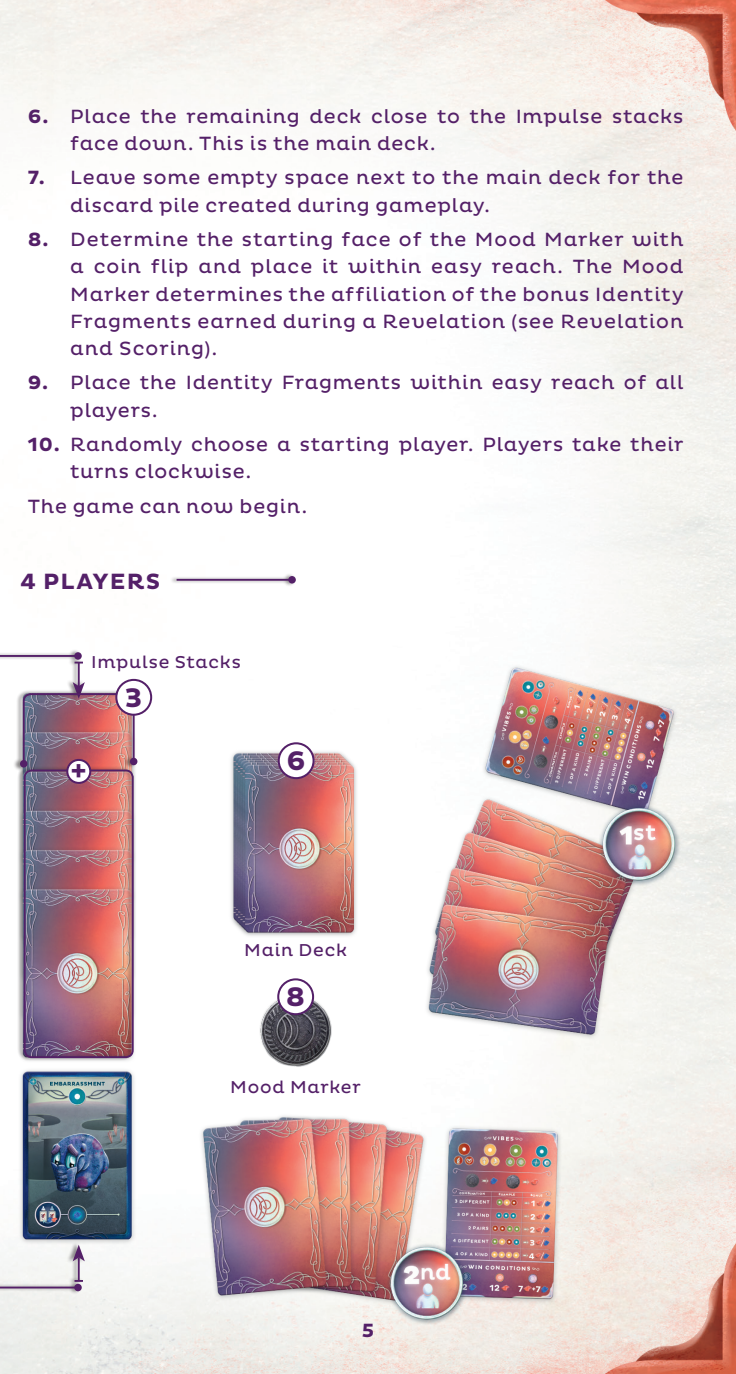
<style>
.page{position:relative;width:736px;height:1374px;background:#fff}
.page>*{position:absolute;margin:0;border:0;box-sizing:border-box;transform-origin:0 0}
.base{font:700 27.25px "Pluto";color:#542068}
.t1{font:700 22.5px "Pluto";letter-spacing:.06em;color:#542068}
.base-2{font:19.5px/27.2px "Pluto";letter-spacing:.04em;color:#542068}
.t2{font:700 19.5px "Pluto";color:#542068}
.base-3{font:17.5px "Pluto";letter-spacing:.045em;color:#542068}
.s1{font-weight:700}
</style>
<div class="page">
<img style="left:0;top:0;width:736px;height:642px">
<img style="left:0;top:642px;width:736px;height:732px">
<div style="left:66px;top:658px;width:19px;height:43px;background:#231f20;opacity:.5"></div>
<hr style="left:78px;top:662px;width:2px;height:24px;background:#542068">
<div style="left:66px;top:1241px;width:19px;height:43px;background:#231f20;opacity:.5"></div>
<hr style="left:78px;top:1257px;width:2px;height:23px;background:#542068">
<svg style="left:73px;top:1244px;width:12px;height:17px"></svg>
<div style="left:0;top:649px;width:81px;height:14px;background:#231f20;opacity:.5"></div>
<hr style="left:0;top:655px;width:78px;height:2px;background:#542068">
<div style="left:74px;top:652px;width:8px;height:7px;background:#542068;border-radius:50%"></div>
<div style="left:170px;top:572px;width:126px;height:15px;background:#231f20;opacity:.5"></div>
<hr style="left:177px;top:579px;width:115px;height:2px;background:#542068">
<div style="left:288px;top:576px;width:8px;height:7px;background:#542068;border-radius:50%"></div>
<div style="left:0;top:1280px;width:81px;height:14px;background:#231f20;opacity:.5"></div>
<hr style="left:0;top:1286px;width:78px;height:2px;background:#542068">
<div style="left:74px;top:1283px;width:8px;height:8px;background:#542068;border-radius:50%"></div>
<div style="left:279px;top:743px;width:34px;height:35px;background:#fff;border-radius:50%"></div>
<div style="left:278px;top:742px;width:36px;height:37px;border:2px solid #542068;border-radius:50%"></div>
<div style="left:278px;top:979px;width:35px;height:35px;background:#fff;border-radius:50%"></div>
<div style="left:277px;top:978px;width:37px;height:37px;border:2px solid #542068;border-radius:50%"></div>
<div style="left:17px;top:766px;width:116px;height:295px;background:#231f20;opacity:.5"></div>
<div style="left:24px;top:769px;width:110px;height:289px;border:2px solid #542068;border-radius:7px"></div>
<div style="left:13px;top:690px;width:124px;height:81px;background:#231f20;opacity:.5"></div>
<img style="left:22px;top:682px;width:114px;height:83px">
<div style="left:130px;top:757px;width:7px;height:8px;background:#542068;border-radius:50%"></div>
<div style="left:20px;top:760px;width:8px;height:7px;background:#542068;border-radius:50%"></div>
<div style="left:67px;top:760px;width:23px;height:23px;background:#fff;border-radius:50%"></div>
<div style="left:66px;top:759px;width:25px;height:25px;border:2px solid #542068;border-radius:50%"></div>
<div style="left:116px;top:680px;width:35px;height:34px;background:#fff;border-radius:50%"></div>
<div style="left:115px;top:679px;width:37px;height:36px;border:2px solid #542068;border-radius:50%"></div>
<img style="left:594px;top:799px;width:89px;height:89px">
<img style="left:382px;top:1238px;width:89px;height:89px">
<p class="base-2" style="left:70px;top:103px;width:614px;text-indent:-43px"><span class="s1">6.</span> Place the remaining deck close to the Impulse stacks face down. This is the main deck.</p>
<p class="base-2" style="left:70px;top:164px;width:614px;text-indent:-43px"><span class="s1">7.</span> Leave some empty space next to the main deck for the discard pile created during gameplay.</p>
<p class="base-2" style="left:70px;top:226px;width:615px;text-align:justify;text-indent:-43px"><span class="s1">8.</span> Determine the starting face of the Mood Marker with a coin flip and place it within easy reach. The Mood Marker determines the affiliation of the bonus Identity Fragments earned during a Revelation (see Revelation and Scoring).</p>
<p class="base-2" style="left:70px;top:369px;width:614px;text-indent:-43px"><span class="s1">9.</span> Place the Identity Fragments within easy reach of all players.</p>
<p class="base-2" style="left:70px;top:431px;width:615px;text-indent:-43px"><span class="s1">10.</span> Randomly choose a starting player. Players take their turns clockwise.</p>
<p class="base-2" style="left:28px;top:493px;width:281px">The game can now begin.</p>
<p class="t1" style="left:20px;top:568px;width:142px">4 PLAYERS</p>
<p class="base-3" style="left:91px;top:652px;width:151px">Impulse Stacks</p>
<p class="base" style="left:71px;top:754px;width:18px">+</p>
<p class="base" style="left:125px;top:682px;width:19px">3</p>
<p class="base" style="left:286px;top:744px;width:21px">6</p>
<p class="base-3" style="left:244px;top:940px;width:104px">Main Deck</p>
<p class="base" style="left:286px;top:980px;width:21px">8</p>
<p class="base-3" style="left:230px;top:1076px;width:132px">Mood Marker</p>
<p class="t2" style="left:362px;top:1318px;width:14px">5</p>
</div>
